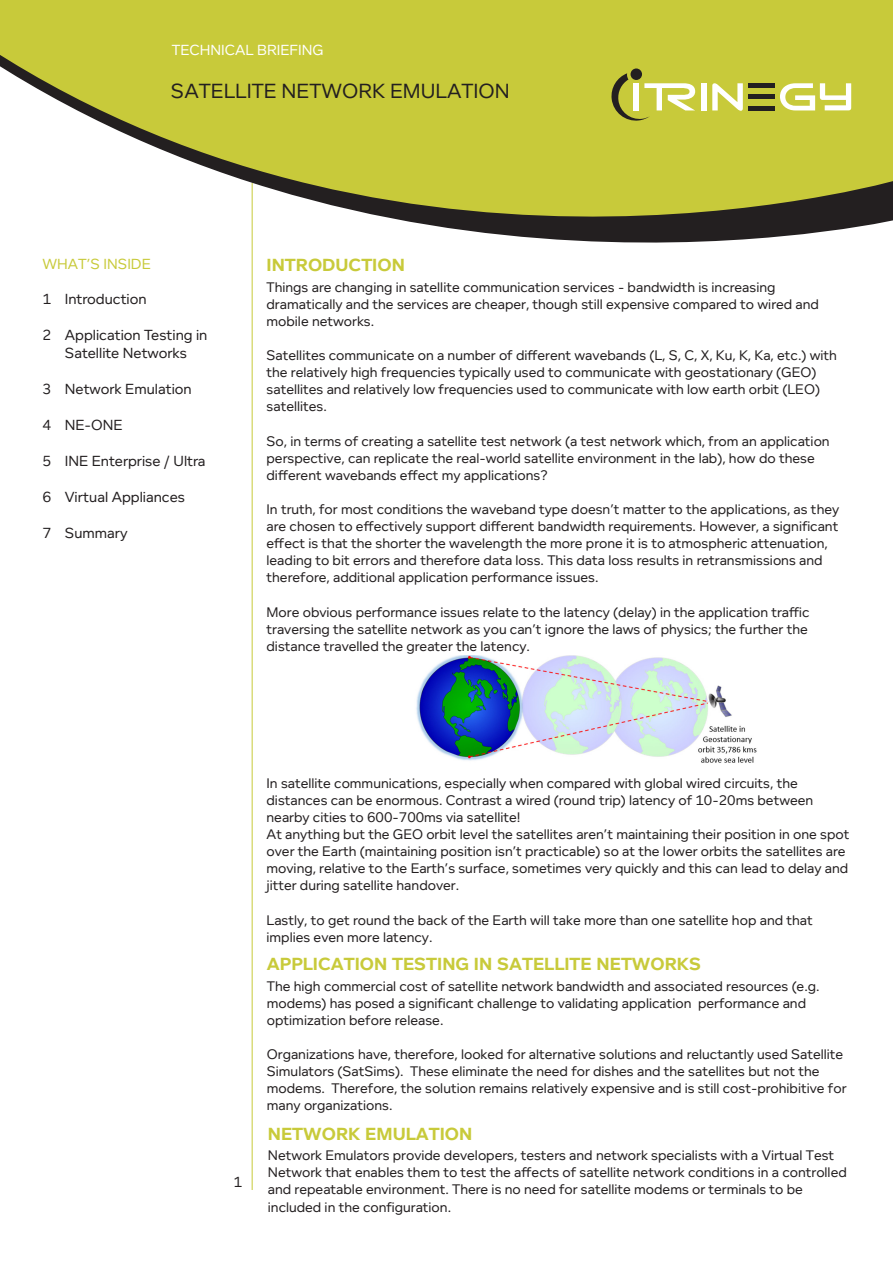
<style>
.page{position:relative;width:893px;height:1263px;background:#fff}
.page>*{position:absolute;margin:0;border:0;box-sizing:border-box;transform-origin:0 0}
.t1{font:21px "Foundry Context";color:#231f20}
.t2{font:700 18px "Foundry Context";color:#c8ca3a}
.t3{font:15px/18px "Foundry Context";color:#231f20;text-align:center}
.t4{font:15px "Foundry Context";color:#fff}
.t5{font:15px "Foundry Context";color:#c8ca3a}
.t6{font:14.25px/17.1px "Foundry Context";color:#231f20}
</style>
<div class="page">
<hr style="left:252px;top:183px;width:1px;height:1007px;background:#c8ca3a">
<svg style="left:0;top:0;width:893px;height:325px;fill:#c8ca3a"></svg>
<div style="left:701px;top:83px;width:5px;height:27px;background:#fff"></div>
<svg style="left:712px;top:83px;width:31px;height:28px"></svg>
<svg style="left:630px;top:68px;width:12px;height:12px"></svg>
<svg style="left:610px;top:73px;width:85px;height:49px"></svg>
<div style="left:748px;top:83px;width:27px;height:5px;background:#231f20"></div>
<div style="left:748px;top:94px;width:27px;height:5px;background:#231f20"></div>
<hr style="left:748px;top:106px;width:27px;height:4px;background:#231f20">
<svg style="left:780px;top:83px;width:71px;height:27px"></svg>
<img style="left:416px;top:655px;width:341px;height:108px">
<p class="t4" style="left:172px;top:41px;width:153px">TECHNICAL BRIEFING</p>
<p class="t1" style="left:171px;top:78px;width:340px">SATELLITE NETWORK EMULATION</p>
<p class="t5" style="left:43px;top:255px;width:110px">WHAT’S INSIDE</p>
<p class="t3" style="left:43px;top:289px;width:106px">1 Introduction</p>
<p class="t3" style="left:43px;top:325px;width:166px">2 Application Testing in<br>Satellite Networks</p>
<p class="t3" style="left:43px;top:379px;width:151px">3 Network Emulation</p>
<p class="t3" style="left:43px;top:415px;width:82px">4 NE-ONE</p>
<p class="t3" style="left:43px;top:451px;width:165px">5 INE Enterprise / Ultra</p>
<p class="t3" style="left:43px;top:487px;width:144px">6 Virtual Appliances</p>
<p class="t3" style="left:43px;top:523px;width:87px">7 Summary</p>
<p class="t2" style="left:267px;top:255px;width:140px">INTRODUCTION</p>
<p class="t6" style="left:267px;top:278px;width:554px">Things are changing in satellite communication services - bandwidth is increasing dramatically and the services are cheaper, though still expensive compared to wired and mobile networks.</p>
<p class="t6" style="left:267px;top:346px;width:572px">Satellites communicate on a number of different wavebands (L, S, C, X, Ku, K, Ka, etc.) with the relatively high frequencies typically used to communicate with geostationary (GEO) satellites and relatively low frequencies used to communicate with low earth orbit (LEO) satellites.</p>
<p class="t6" style="left:267px;top:432px;width:565px">So, in terms of creating a satellite test network (a test network which, from an application perspective, can replicate the real-world satellite environment in the lab), how do these different wavebands effect my applications?</p>
<p class="t6" style="left:267px;top:500px;width:574px">In truth, for most conditions the waveband type doesn’t matter to the applications, as they are chosen to effectively support different bandwidth requirements. However, a significant effect is that the shorter the wavelength the more prone it is to atmospheric attenuation, leading to bit errors and therefore data loss. This data loss results in retransmissions and therefore, additional application performance issues.</p>
<p class="t6" style="left:267px;top:603px;width:544px;text-align:justify">More obvious performance issues relate to the latency (delay) in the application traffic traversing the satellite network as you can’t ignore the laws of physics; the further the distance travelled the greater the latency.</p>
<p class="t3" style="left:233px;top:1173px;width:10px">1</p>
<p class="t6" style="left:267px;top:774px;width:548px">In satellite communications, especially when compared with global wired circuits, the distances can be enormous. Contrast a wired (round trip) latency of 10-20ms between nearby cities to 600-700ms via satellite!</p>
<p class="t6" style="left:267px;top:825px;width:584px">At anything but the GEO orbit level the satellites aren’t maintaining their position in one spot over the Earth (maintaining position isn’t practicable) so at the lower orbits the satellites are moving, relative to the Earth’s surface, sometimes very quickly and this can lead to delay and jitter during satellite handover.</p>
<p class="t6" style="left:267px;top:911px;width:548px">Lastly, to get round the back of the Earth will take more than one satellite hop and that implies even more latency.</p>
<p class="t2" style="left:267px;top:953px;width:436px">APPLICATION TESTING IN SATELLITE NETWORKS</p>
<p class="t6" style="left:267px;top:977px;width:554px">The high commercial cost of satellite network bandwidth and associated resources (e.g. modems) has posed a significant challenge to validating application performance and optimization before release.</p>
<p class="t6" style="left:267px;top:1045px;width:581px">Organizations have, therefore, looked for alternative solutions and reluctantly used Satellite Simulators (SatSims). These eliminate the need for dishes and the satellites but not the modems. Therefore, the solution remains relatively expensive and is still cost-prohibitive for many organizations.</p>
<p class="t2" style="left:268px;top:1123px;width:206px">NETWORK EMULATION</p>
<p class="t6" style="left:268px;top:1146px;width:580px">Network Emulators provide developers, testers and network specialists with a Virtual Test Network that enables them to test the affects of satellite network conditions in a controlled and repeatable environment. There is no need for satellite modems or terminals to be included in the configuration.</p>
</div>
